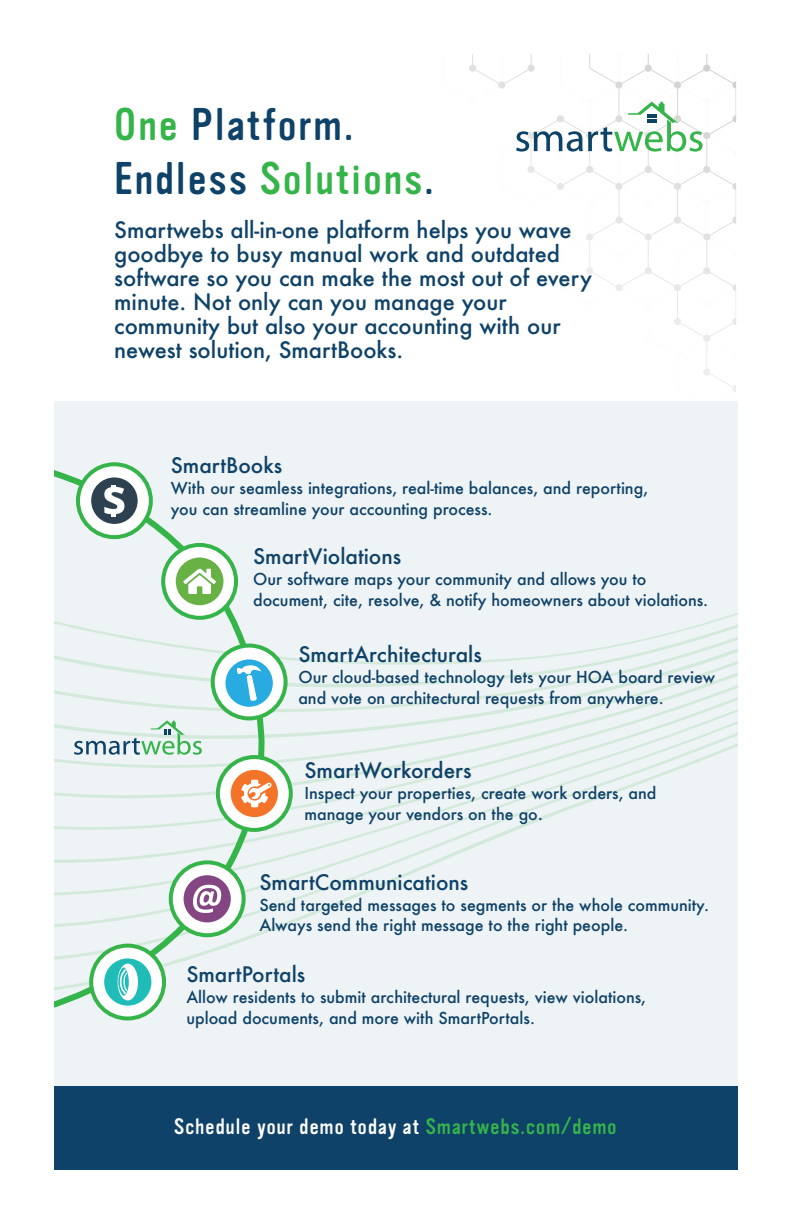
<style>
.page{position:relative;width:792px;height:1224px;background:#fff}
.page>*{position:absolute;margin:0;border:0;box-sizing:border-box;transform-origin:0 0}
.t1{font:45px/53.8px "Vinyl OT";letter-spacing:.055em;color:#0e4268}
.t2{font:500 22px/24px "Futura";color:#0e4268}
.t3{font:22px "Vinyl OT";letter-spacing:.055em;color:#fff}
.t4{font:500 20.8px "Futura";color:#0e4268}
.t5{font:500 16px/20.8px "Futura";color:#0e4268}
.s1{color:#35b44a}
.s2{font-size:17.4px}
</style>
<div class="page">
<div style="left:55px;top:402px;width:683px;height:685px;background:#eef3f5"></div>
<svg style="left:54px;top:401px;width:684px;height:419px"></svg>
<div style="left:54px;top:1087px;width:684px;height:83px;background:#0e4268"></div>
<svg style="left:54px;top:449px;width:220px;height:584px"></svg>
<svg style="left:78px;top:464px;width:73px;height:73px;background:#e5f5e8"></svg>
<div style="left:76px;top:462px;width:77px;height:77px;border:4px solid #35b44a;border-radius:50%"></div>
<svg style="left:163px;top:545px;width:73px;height:73px;background:#e2f3e4"></svg>
<div style="left:161px;top:543px;width:77px;height:77px;border:4px solid #35b44a;border-radius:50%"></div>
<svg style="left:213px;top:646px;width:73px;height:72px;background:#e8f6ea"></svg>
<div style="left:211px;top:644px;width:77px;height:76px;border:4px solid #35b44a;border-radius:50%"></div>
<svg style="left:218px;top:757px;width:73px;height:73px;background:#e5f4e6"></svg>
<div style="left:216px;top:755px;width:77px;height:77px;border:4px solid #35b44a;border-radius:50%"></div>
<svg style="left:171px;top:862px;width:73px;height:73px;background:#e3f3e6"></svg>
<div style="left:169px;top:860px;width:77px;height:77px;border:4px solid #35b44a;border-radius:50%"></div>
<svg style="left:91px;top:946px;width:73px;height:72px;background:#e7f6ea"></svg>
<div style="left:89px;top:944px;width:77px;height:76px;border:4px solid #35b44a;border-radius:50%"></div>
<svg style="left:74px;top:720px;width:128px;height:35px"></svg>
<div style="left:225px;top:659px;width:48px;height:48px;background:#28abe1;border-radius:50%"></div>
<svg style="left:237px;top:665px;width:24px;height:36px"></svg>
<div style="left:176px;top:558px;width:47px;height:47px;background:#68b245;border-radius:50%"></div>
<svg style="left:183px;top:569px;width:33px;height:25px"></svg>
<div style="left:231px;top:770px;width:47px;height:47px;background:#f37429;border-radius:50%"></div>
<svg style="left:241px;top:779px;width:31px;height:29px"></svg>
<div style="left:184px;top:875px;width:47px;height:47px;background:#834683;border-radius:50%"></div>
<svg style="left:193px;top:885px;width:28px;height:28px"></svg>
<div style="left:91px;top:477px;width:47px;height:47px;background:#2e4151;border-radius:50%"></div>
<svg style="left:104px;top:485px;width:20px;height:31px"></svg>
<div style="left:104px;top:958px;width:47px;height:48px;background:#20bcb8;border-radius:50%"></div>
<svg style="left:118px;top:964px;width:20px;height:36px"></svg>
<svg style="left:440px;top:54px;width:297px;height:355px"></svg>
<p class="t1" style="left:114px;top:98px;width:321px"><span class="s1">One</span> Platform.<br>Endless <span class="s1">Solutions</span>.</p>
<p class="t2" style="left:114px;top:218px;width:479px">Smartwebs all-in-one platform helps you wave goodbye to busy manual work and outdated software so you can make the most out of every minute. Not only can you manage your community but also your accounting with our newest solution, SmartBooks.</p>
<p class="t4" style="left:171px;top:451px;width:113px">SmartBooks</p>
<p class="t5" style="left:171px;top:477px;width:479px">With our seamless integrations, real-time balances, and reporting, you can streamline your accounting process.</p>
<p class="t4" style="left:253px;top:542px;width:150px">SmartViolations</p>
<p class="t5" style="left:253px;top:569px;width:457px">Our software maps your community and allows you to document, cite, resolve, &amp; notify homeowners about violations.</p>
<p class="t4" style="left:298px;top:640px;width:185px">SmartArchitecturals</p>
<p class="t5" style="left:298px;top:667px;width:418px">Our cloud-based technology lets your HOA board review and vote on architectural requests from anywhere.</p>
<p class="t4" style="left:305px;top:756px;width:169px">SmartWorkorders</p>
<p class="t5" style="left:305px;top:783px;width:354px">Inspect your properties, create work orders, and manage your vendors on the go<span class="s2">.</span></p>
<p class="t4" style="left:259px;top:868px;width:210px">SmartCommunications</p>
<p class="t5" style="left:259px;top:894px;width:451px">Send targeted messages to segments or the whole community.<br>Always send the right message to the right people.</p>
<p class="t4" style="left:186px;top:960px;width:120px">SmartPortals</p>
<p class="t5" style="left:186px;top:986px;width:461px">Allow residents to submit architectural requests, view violations, upload documents, and more with SmartPortals.</p>
<p class="t3" style="left:174px;top:1114px;width:444px">Schedule your demo today at <span class="s1">Smartwebs.com/demo</span></p>
</div>
